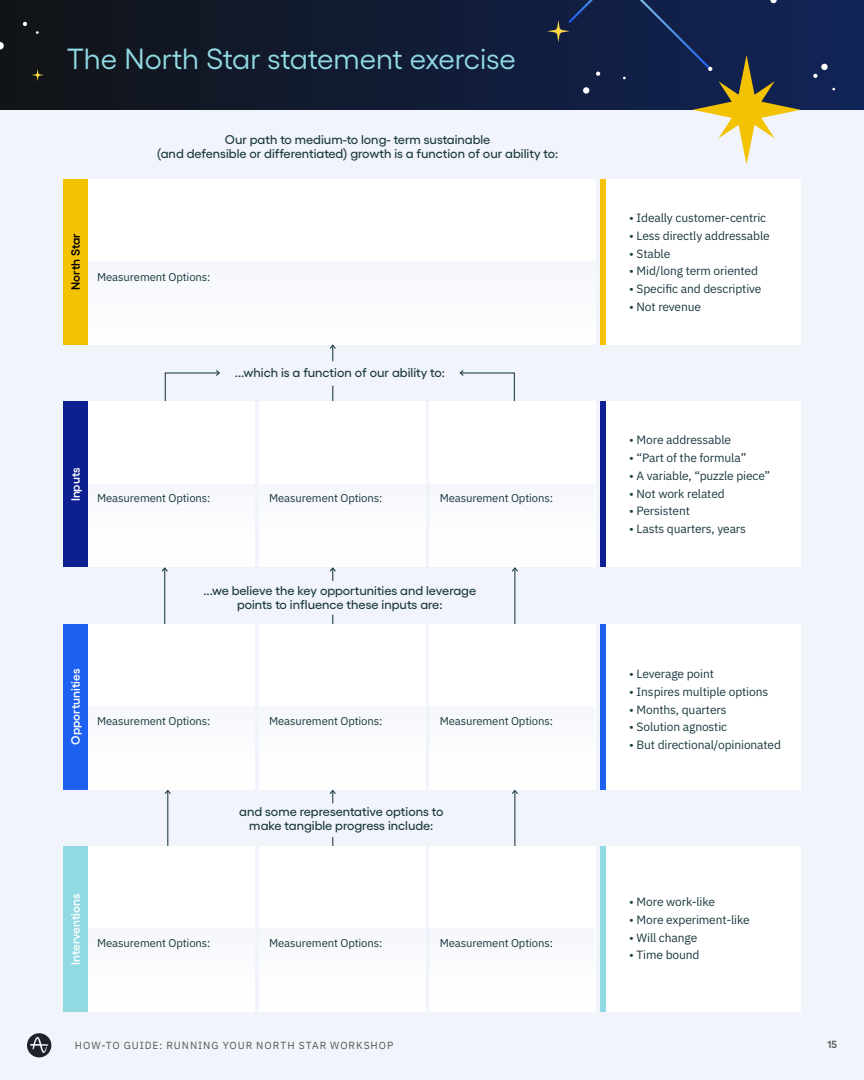
<style>
.page{position:relative;width:864px;height:1080px;background:#f1f4fa}
.page>*{position:absolute;margin:0;border:0;box-sizing:border-box;transform-origin:0 0}
.t1{font:29.1px "Gellix";color:#91d9e3}
.t2{font:500 12.75px/14.1px "Gellix";color:#1a383f;text-align:center}
.t3{font:12px "IBM Plex Sans";letter-spacing:-.01em;color:#1a383f}
.t4{font:600 12px "Gellix";color:#fff}
.t5{font:600 12px "Gellix";color:#000}
.t6{font:11.25px "IBM Plex Sans";letter-spacing:-.01em;color:#1a383f}
.t7{font:10.35px "IBM Plex Sans";letter-spacing:.095em;color:#565656}
.t8{font:600 10.35px "Gellix";color:#565656}
</style>
<div class="page">
<img style="left:0;top:0;width:864px;height:110px">
<svg style="left:23px;top:22px;width:4px;height:4px"></svg>
<svg style="left:813px;top:73px;width:5px;height:5px"></svg>
<svg style="left:0;top:42px;width:4px;height:8px"></svg>
<div style="left:821px;top:63px;width:7px;height:7px;background:#fff;border-radius:3px"></div>
<svg style="left:547px;top:0;width:253px;height:165px"></svg>
<svg style="left:32px;top:69px;width:12px;height:12px"></svg>
<div style="left:70px;top:179px;width:526px;height:166px;background:#fff"></div>
<div style="left:423px;top:624px;width:173px;height:166px;background:linear-gradient(to bottom,#fbfcfe,#f5f7fb)"></div>
<div style="left:423px;top:846px;width:173px;height:166px;background:linear-gradient(to bottom,#fbfcfe,#f5f7fb)"></div>
<div style="left:64px;top:179px;width:24px;height:166px;background:#f2c203"></div>
<div style="left:64px;top:401px;width:24px;height:166px;background:#0d1f91"></div>
<div style="left:64px;top:624px;width:24px;height:166px;background:#1e61f0"></div>
<div style="left:64px;top:846px;width:24px;height:166px;background:#91d9e3"></div>
<div style="left:605px;top:179px;width:195px;height:165px;background:#fff"></div>
<div style="left:600px;top:401px;width:200px;height:166px;background:#fff"></div>
<div style="left:606px;top:624px;width:194px;height:166px;background:#fff"></div>
<div style="left:601px;top:846px;width:199px;height:166px;background:#fff"></div>
<div style="left:88px;top:262px;width:508px;height:83px;background:#f5f7fc"></div>
<div style="left:600px;top:179px;width:5px;height:165px;background:#f2c203"></div>
<div style="left:600px;top:401px;width:5px;height:166px;background:#0d1f91"></div>
<div style="left:601px;top:624px;width:5px;height:166px;background:#1e61f0"></div>
<div style="left:601px;top:846px;width:5px;height:166px;background:#91d9e3"></div>
<svg style="left:164px;top:370px;width:56px;height:31px"></svg>
<svg style="left:332px;top:386px;width:1px;height:15px"></svg>
<svg style="left:329px;top:344px;width:7px;height:17px"></svg>
<svg style="left:329px;top:567px;width:7px;height:14px"></svg>
<svg style="left:329px;top:790px;width:7px;height:13px"></svg>
<hr style="left:514px;top:569px;width:1px;height:56px;background:#1a383f">
<svg style="left:512px;top:567px;width:6px;height:6px"></svg>
<hr style="left:514px;top:791px;width:1px;height:57px;background:#1a383f">
<svg style="left:512px;top:790px;width:6px;height:5px"></svg>
<hr style="left:164px;top:569px;width:1px;height:56px;background:#1a383f">
<svg style="left:161px;top:567px;width:7px;height:6px"></svg>
<hr style="left:167px;top:791px;width:1px;height:57px;background:#1a383f">
<svg style="left:164px;top:790px;width:7px;height:5px"></svg>
<svg style="left:459px;top:370px;width:56px;height:31px"></svg>
<div style="left:88px;top:401px;width:166px;height:166px;background:#fff"></div>
<div style="left:259px;top:401px;width:166px;height:166px;background:#fff"></div>
<div style="left:430px;top:401px;width:166px;height:166px;background:#fff"></div>
<div style="left:429px;top:484px;width:166px;height:83px;background:#fcfcfe"></div>
<div style="left:88px;top:624px;width:166px;height:166px;background:#fff"></div>
<div style="left:259px;top:624px;width:166px;height:166px;background:#fff"></div>
<div style="left:430px;top:624px;width:166px;height:166px;background:#fff"></div>
<div style="left:88px;top:706px;width:166px;height:84px;background:#f5f7fc"></div>
<div style="left:259px;top:706px;width:166px;height:84px;background:#f5f7fc"></div>
<div style="left:429px;top:706px;width:166px;height:84px;background:#f5f7fc"></div>
<div style="left:88px;top:846px;width:166px;height:166px;background:#fff"></div>
<div style="left:259px;top:846px;width:166px;height:166px;background:#fff"></div>
<div style="left:430px;top:846px;width:166px;height:166px;background:#fff"></div>
<div style="left:429px;top:929px;width:166px;height:83px;background:#fcfcfe"></div>
<svg style="left:27px;top:1033px;width:24px;height:24px"></svg>
<h1 class="t1" style="left:67px;top:36px;width:451px">The North Star statement exercise</h1>
<p class="t2" style="left:157px;top:131px;width:403px">Our path to medium-to long- term sustainable<br>(and defensible or differentiated) growth is a function of our ability to:</p>
<p class="t5" style="left:66px;top:290px;width:58px;rotate:-90deg">North Star</p>
<p class="t6" style="left:97px;top:268px;width:115px">Measurement Options:</p>
<p class="t2" style="left:235px;top:364px;width:212px">...which is a function of our ability to:</p>
<p class="t4" style="left:66px;top:501px;width:36px;rotate:-90deg">Inputs</p>
<p class="t6" style="left:97px;top:490px;width:115px">Measurement Options:</p>
<p class="t6" style="left:269px;top:490px;width:115px">Measurement Options:</p>
<p class="t6" style="left:440px;top:490px;width:115px">Measurement Options:</p>
<p class="t2" style="left:203px;top:582px;width:274px">...we believe the key opportunities and leverage points to influence these inputs are:</p>
<p class="t4" style="left:66px;top:745px;width:77px;rotate:-90deg">Opportunities</p>
<p class="t6" style="left:97px;top:712px;width:115px">Measurement Options:</p>
<p class="t6" style="left:269px;top:712px;width:115px">Measurement Options:</p>
<p class="t6" style="left:440px;top:712px;width:115px">Measurement Options:</p>
<p class="t2" style="left:239px;top:803px;width:206px">and some representative options to make tangible progress include:</p>
<p class="t4" style="left:66px;top:965px;width:73px;rotate:-90deg">Interventions</p>
<p class="t6" style="left:97px;top:934px;width:115px">Measurement Options:</p>
<p class="t6" style="left:269px;top:934px;width:115px">Measurement Options:</p>
<p class="t6" style="left:440px;top:934px;width:115px">Measurement Options:</p>
<p class="t3" style="left:629px;top:209px;width:139px">• Ideally customer-centric</p>
<p class="t3" style="left:629px;top:226px;width:142px">• Less directly addressable</p>
<p class="t3" style="left:629px;top:244px;width:43px">• Stable</p>
<p class="t3" style="left:629px;top:262px;width:130px">• Mid/long term oriented</p>
<p class="t3" style="left:629px;top:280px;width:134px">• Specific and descriptive</p>
<p class="t3" style="left:629px;top:298px;width:73px">• Not revenue</p>
<p class="t3" style="left:629px;top:431px;width:103px">• More addressable</p>
<p class="t3" style="left:629px;top:449px;width:119px">• “Part of the formula”</p>
<p class="t3" style="left:629px;top:466px;width:143px">• A variable, “puzzle piece”</p>
<p class="t3" style="left:629px;top:484px;width:97px">• Not work related</p>
<p class="t3" style="left:629px;top:502px;width:62px">• Persistent</p>
<p class="t3" style="left:629px;top:520px;width:118px">• Lasts quarters, years</p>
<p class="t3" style="left:629px;top:665px;width:86px">• Leverage point</p>
<p class="t3" style="left:629px;top:682px;width:141px">• Inspires multiple options</p>
<p class="t3" style="left:629px;top:700px;width:99px">• Months, quarters</p>
<p class="t3" style="left:629px;top:718px;width:100px">• Solution agnostic</p>
<p class="t3" style="left:629px;top:736px;width:153px">• But directional/opinionated</p>
<p class="t3" style="left:629px;top:893px;width:87px">• More work-like</p>
<p class="t3" style="left:629px;top:910px;width:122px">• More experiment-like</p>
<p class="t3" style="left:629px;top:928px;width:70px">• Will change</p>
<p class="t3" style="left:629px;top:946px;width:72px">• Time bound</p>
<p class="t7" style="left:75px;top:1038px;width:320px">HOW-TO GUIDE: RUNNING YOUR NORTH STAR WORKSHOP</p>
<p class="t8" style="left:828px;top:1038px;width:11px">15</p>
</div>
